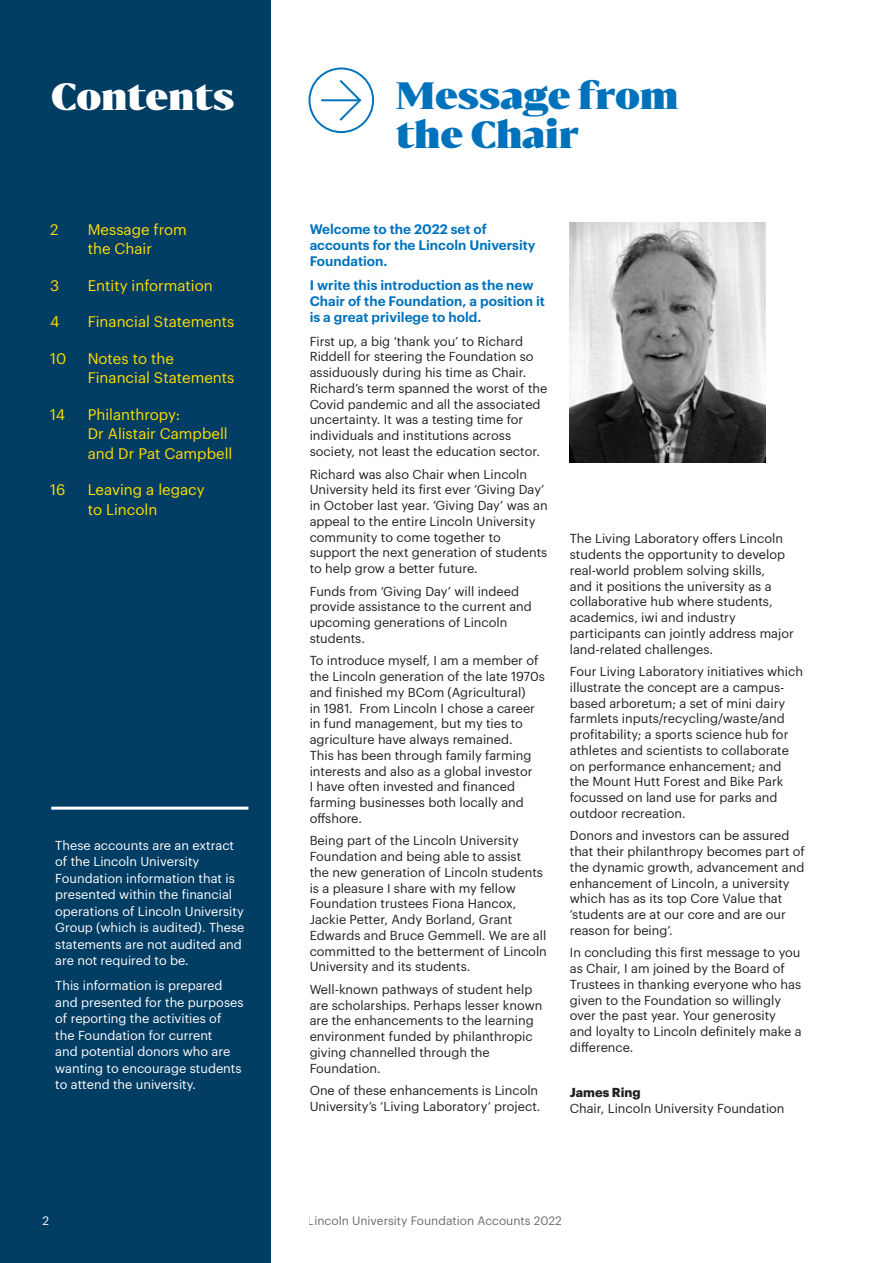
<style>
.page{position:relative;width:893px;height:1263px;background:#fff}
.page>*{position:absolute;margin:0;border:0;box-sizing:border-box;transform-origin:0 0}
.t1{font:900 36px/39px "Bw Darius";letter-spacing:-.005em;color:#0072bc}
.t2{font:900 36px "Bw Darius";letter-spacing:-.005em;color:#fff}
.t3{font:15px/19.5px "Graphik";color:#ffdf01}
.t4{font:600 13.5px/16.2px "Graphik";color:#0072bc}
.t5{font:12.75px/15.8px "Graphik";color:#231f20}
.t6{font:12.75px/16.5px "Graphik";color:#fff}
.t7{font:700 12.75px "Graphik";color:#231f20}
.t8{font:12px "Graphik";color:#6c6d70}
.t9{font:12px "Graphik";color:#fff}
</style>
<div class="page">
<hr style="left:321px;top:99px;width:39px;height:2px;background:#0072bc">
<svg style="left:337px;top:78px;width:26px;height:45px"></svg>
<div style="left:308px;top:67px;width:66px;height:66px;border:2px solid #0072bc;border-radius:50%"></div>
<div style="left:0;top:0;width:271px;height:1263px;background:#023d64"></div>
<hr style="left:51px;top:807px;width:197px;height:3px;background:#fff">
<img style="left:570px;top:223px;width:195px;height:240px">
<h1 class="t2" style="left:51px;top:71px;width:185px">Contents</h1>
<h1 class="t1" style="left:396px;top:74px;width:284px">Message from the Chair</h1>
<p class="t3" style="left:50px;top:218px;width:10px">2</p>
<p class="t3" style="left:88px;top:218px;width:101px">Message from the Chair</p>
<p class="t3" style="left:50px;top:274px;width:11px">3</p>
<p class="t3" style="left:88px;top:274px;width:127px">Entity information</p>
<p class="t3" style="left:50px;top:311px;width:11px">4</p>
<p class="t3" style="left:88px;top:311px;width:148px">Financial Statements</p>
<p class="t3" style="left:50px;top:347px;width:18px">10</p>
<p class="t3" style="left:88px;top:347px;width:148px">Notes to the<br>Financial Statements</p>
<p class="t3" style="left:50px;top:403px;width:16px">14</p>
<p class="t3" style="left:88px;top:403px;width:146px">Philanthropy:<br>Dr Alistair Campbell and Dr Pat Campbell</p>
<p class="t3" style="left:50px;top:479px;width:17px">16</p>
<p class="t3" style="left:88px;top:479px;width:118px">Leaving a legacy to Lincoln</p>
<p class="t6" style="left:55px;top:835px;width:191px">These accounts are an extract of the Lincoln University<br>Foundation information that is presented within the financial operations of Lincoln University<br>Group (which is audited). These statements are not audited and are not required to be.</p>
<p class="t6" style="left:55px;top:976px;width:190px">This information is prepared and presented for the purposes of reporting the activities of the Foundation for current<br>and potential donors who are wanting to encourage students to attend the university.</p>
<p class="t4" style="left:310px;top:219px;width:227px">Welcome to the 2022 set of accounts for the Lincoln University<br>Foundation.</p>
<p class="t4" style="left:310px;top:276px;width:237px">I write this introduction as the new<br>Chair of the Foundation, a position it is a great privilege to hold.</p>
<p class="t5" style="left:310px;top:332px;width:239px">First up, a big ‘thank you’ to Richard Riddell for steering the Foundation so assiduously during his time as Chair.<br>Richard’s term spanned the worst of the Covid pandemic and all the associated uncertainty. It was a testing time for individuals and institutions across society, not least the education sector.</p>
<p class="t5" style="left:310px;top:465px;width:239px">Richard was also Chair when Lincoln University held its first ever ‘Giving Day’ in October last year. ‘Giving Day’ was an appeal to the entire Lincoln University community to come together to support the next generation of students to help grow a better future.</p>
<p class="t5" style="left:310px;top:582px;width:224px">Funds from ‘Giving Day’ will indeed provide assistance to the current and upcoming generations of Lincoln students.</p>
<p class="t5" style="left:310px;top:652px;width:237px">To introduce myself, I am a member of the Lincoln generation of the late 1970s and finished my BCom (Agricultural)<br>in 1981. From Lincoln I chose a career in fund management, but my ties to agriculture have always remained.<br>This has been through family farming interests and also as a global investor<br>I have often invested and financed farming businesses both locally and offshore.</p>
<p class="t5" style="left:310px;top:832px;width:239px">Being part of the Lincoln University Foundation and being able to assist<br>the new generation of Lincoln students is a pleasure I share with my fellow Foundation trustees Fiona Hancox, Jackie Petter, Andy Borland, Grant Edwards and Bruce Gemmell. We are all committed to the betterment of Lincoln University and its students.</p>
<p class="t5" style="left:310px;top:980px;width:234px">Well-known pathways of student help are scholarships. Perhaps lesser known are the enhancements to the learning environment funded by philanthropic giving channelled through the<br>Foundation.</p>
<p class="t5" style="left:310px;top:1082px;width:232px">One of these enhancements is Lincoln<br>University’s ‘Living Laboratory’ project.</p>
<p class="t5" style="left:570px;top:530px;width:226px">The Living Laboratory offers Lincoln students the opportunity to develop real-world problem solving skills,<br>and it positions the university as a collaborative hub where students, academics, iwi and industry participants can jointly address major land-related challenges.</p>
<p class="t5" style="left:570px;top:662px;width:235px">Four Living Laboratory initiatives which illustrate the concept are a campus&shy;based arboretum; a set of mini dairy farmlets inputs/recycling/waste/and profitability; a sports science hub for athletes and scientists to collaborate on performance enhancement; and the Mount Hutt Forest and Bike Park focussed on land use for parks and outdoor recreation.</p>
<p class="t5" style="left:570px;top:827px;width:237px">Donors and investors can be assured that their philanthropy becomes part of the dynamic growth, advancement and enhancement of Lincoln, a university which has as its top Core Value that ‘students are at our core and are our reason for being’.</p>
<p class="t5" style="left:570px;top:944px;width:233px">In concluding this first message to you as Chair, I am joined by the Board of Trustees in thanking everyone who has given to the Foundation so willingly over the past year. Your generosity and loyalty to Lincoln definitely make a difference.</p>
<p class="t7" style="left:570px;top:1082px;width:72px">James Ring</p>
<p class="t5" style="left:570px;top:1099px;width:216px">Chair, Lincoln University Foundation</p>
<p class="t9" style="left:43px;top:1212px;width:8px">2</p>
<p class="t8" style="left:308px;top:1212px;width:255px">Lincoln University Foundation Accounts 2022</p>
</div>
